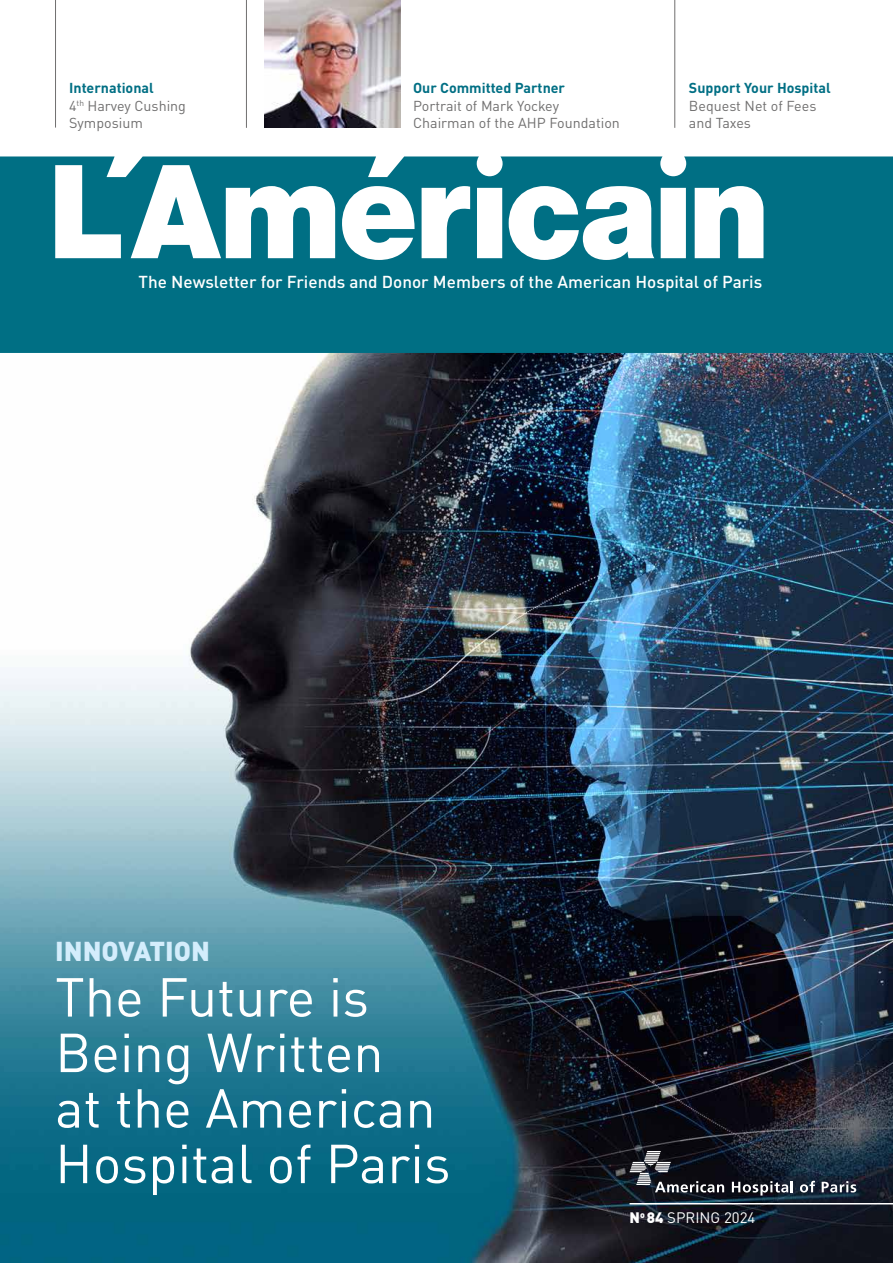
<style>
.page{position:relative;width:893px;height:1263px;background:#fff}
.page>*{position:absolute;margin:0;border:0;box-sizing:border-box;transform-origin:0 0}
.t1{font:54px/55.5px "DIN Pro";color:#fff}
.t2{font:900 27px "DIN Pro";color:#d4edfc}
.t3{font:500 17.1px "DIN Pro";color:#fff}
.t4{font:15px "DIN Pro";color:#fff}
.t5{font:14.25px/17.2px "DIN Pro";color:#706f6f}
.t6{font:700 14.25px "DIN Pro";color:#006f84}
.s1{font-weight:700;color:#006f84}
.s2{font-weight:900}
</style>
<div class="page">
<img style="left:0;top:353px;width:893px;height:910px">
<svg style="left:0;top:156px;width:893px;height:197px;fill:#006f84"></svg>
<svg style="left:609px;top:227px;width:18px;height:17px"></svg>
<svg style="left:167px;top:196px;width:17px;height:29px"></svg>
<svg style="left:366px;top:203px;width:24px;height:12px"></svg>
<hr style="left:246px;top:0;width:1px;height:128px;background:#706f6f">
<hr style="left:55px;top:0;width:1px;height:128px;background:#706f6f">
<hr style="left:674px;top:0;width:1px;height:128px;background:#706f6f">
<img style="left:265px;top:0;width:135px;height:128px">
<hr style="left:629px;top:1203px;width:264px;height:1px;background:#fff">
<svg style="left:732px;top:1181px;width:61px;height:14px"></svg>
<svg style="left:800px;top:1181px;width:15px;height:11px"></svg>
<svg style="left:822px;top:1181px;width:34px;height:11px"></svg>
<svg style="left:629px;top:1151px;width:95px;height:41px;background:#36383f"></svg>
<p class="t6" style="left:413px;top:76px;width:154px">Our Committed Partner</p>
<p class="t5" style="left:413px;top:95px;width:208px">Portrait of Mark Yockey<br>Chairman of the AHP Foundation</p>
<p class="t5" style="left:69px;top:78px;width:118px"><span class="s1">International<br></span>4<sup>th</sup> Harvey Cushing<br>Symposium</p>
<p class="t6" style="left:689px;top:76px;width:143px">Support Your Hospital</p>
<p class="t5" style="left:689px;top:95px;width:129px">Bequest Net of Fees and Taxes</p>
<p class="t3" style="left:139px;top:268px;width:625px">The Newsletter for Friends and Donor Members of the American Hospital of Paris</p>
<h2 class="t2" style="left:55px;top:928px;width:156px">INNOVATION</h2>
<h1 class="t1" style="left:55px;top:964px;width:397px">The Future is<br>Being Written<br>at the American<br>Hospital of Paris</h1>
<p class="t4" style="left:629px;top:1206px;width:127px"><span class="s2">N</span><sup>o</sup> <span class="s2">84</span> SPRING 2024</p>
</div>
